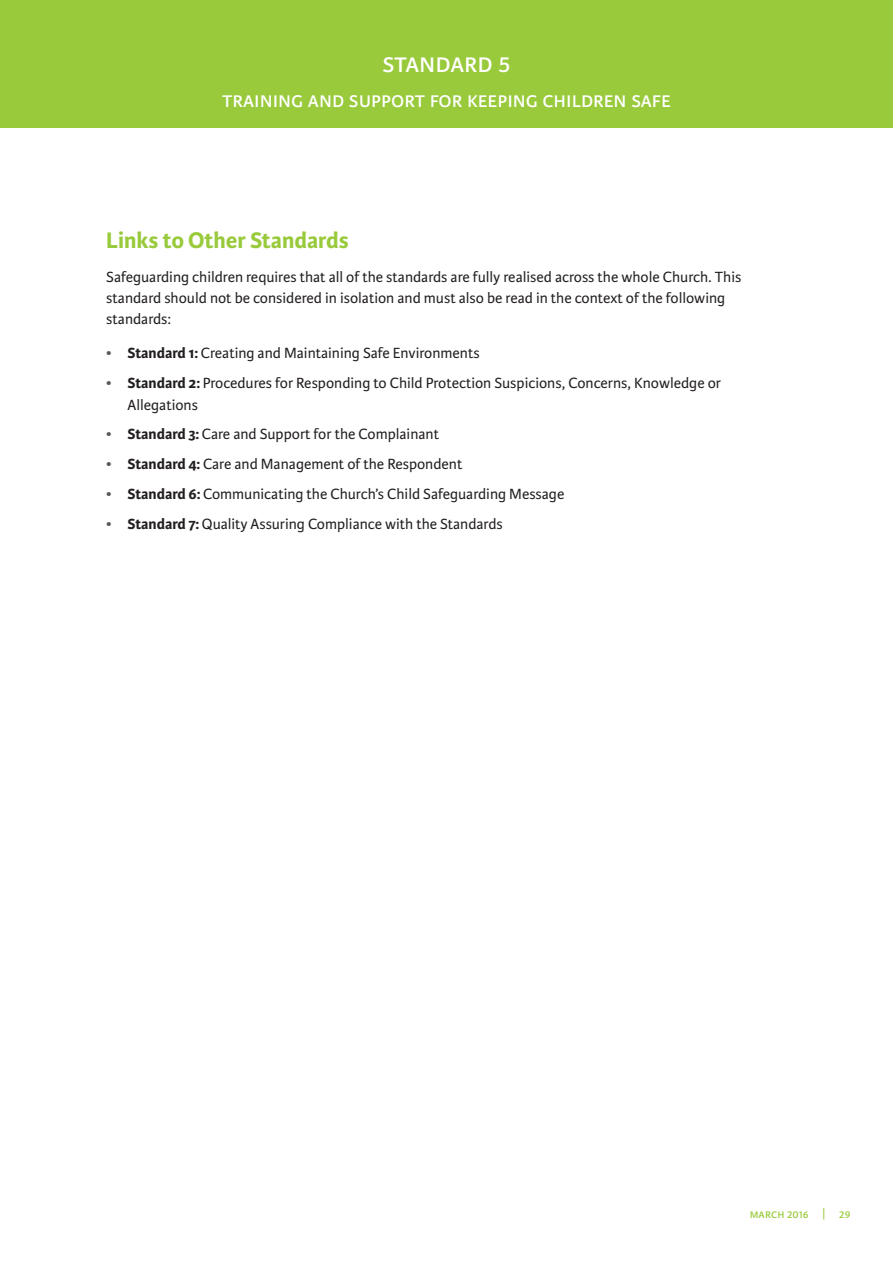
<style>
.page{position:relative;width:893px;height:1263px;background:#fff}
.page>*{position:absolute;margin:0;border:0;box-sizing:border-box;transform-origin:0 0}
.t1{font:30px "Karmina Sans";color:#fff}
.t2{font:24px "Karmina Sans";color:#fff}
.standard_5_heading{font:700 24px "Karmina Sans";color:#99ca3b}
.Body_text{font:15.75px/21.3px "Karmina Sans";color:#231f20}
.t3{font:13.5px "Karmina Sans";letter-spacing:.005em;color:#99ca3b}
.s1{color:#57585a}
.s2{font-weight:700}
</style>
<div class="page">
<div style="left:0;top:0;width:893px;height:128px;background:#99ca3b"></div>
<h1 class="t1" style="left:382px;top:45px;width:130px">standard 5</h1>
<h2 class="t2" style="left:222px;top:86px;width:450px">training and support for keeping children safe</h2>
<p class="standard_5_heading" style="left:106px;top:226px;width:244px">Links to Other Standards</p>
<p class="Body_text" style="left:106px;top:266px;width:637px">Safeguarding children requires that all of the standards are fully realised across the whole Church. This standard should not be considered in isolation and must also be read in the context of the following standards:</p>
<p class="Body_text" style="left:106px;top:343px;width:375px"><span class="s1">•</span> <span class="s2">Standard 1:</span> Creating and Maintaining Safe Environments</p>
<p class="Body_text" style="left:128px;top:373px;width:595px;text-indent:-21px"><span class="s1">•</span> <span class="s2">Standard 2:</span> Procedures for Responding to Child Protection Suspicions, Concerns, Knowledge or<br>Allegations</p>
<p class="Body_text" style="left:106px;top:424px;width:334px"><span class="s1">•</span> <span class="s2">Standard 3:</span> Care and Support for the Complainant</p>
<p class="Body_text" style="left:106px;top:454px;width:358px"><span class="s1">•</span> <span class="s2">Standard 4:</span> Care and Management of the Respondent</p>
<p class="Body_text" style="left:106px;top:483px;width:460px"><span class="s1">•</span> <span class="s2">Standard 6:</span> Communicating the Church’s Child Safeguarding Message</p>
<p class="Body_text" style="left:106px;top:513px;width:398px"><span class="s1">•</span> <span class="s2">Standard 7:</span> Quality Assuring Compliance with the Standards</p>
<p class="t3" style="left:750px;top:1206px;width:102px">march 2016 | 29</p>
</div>
